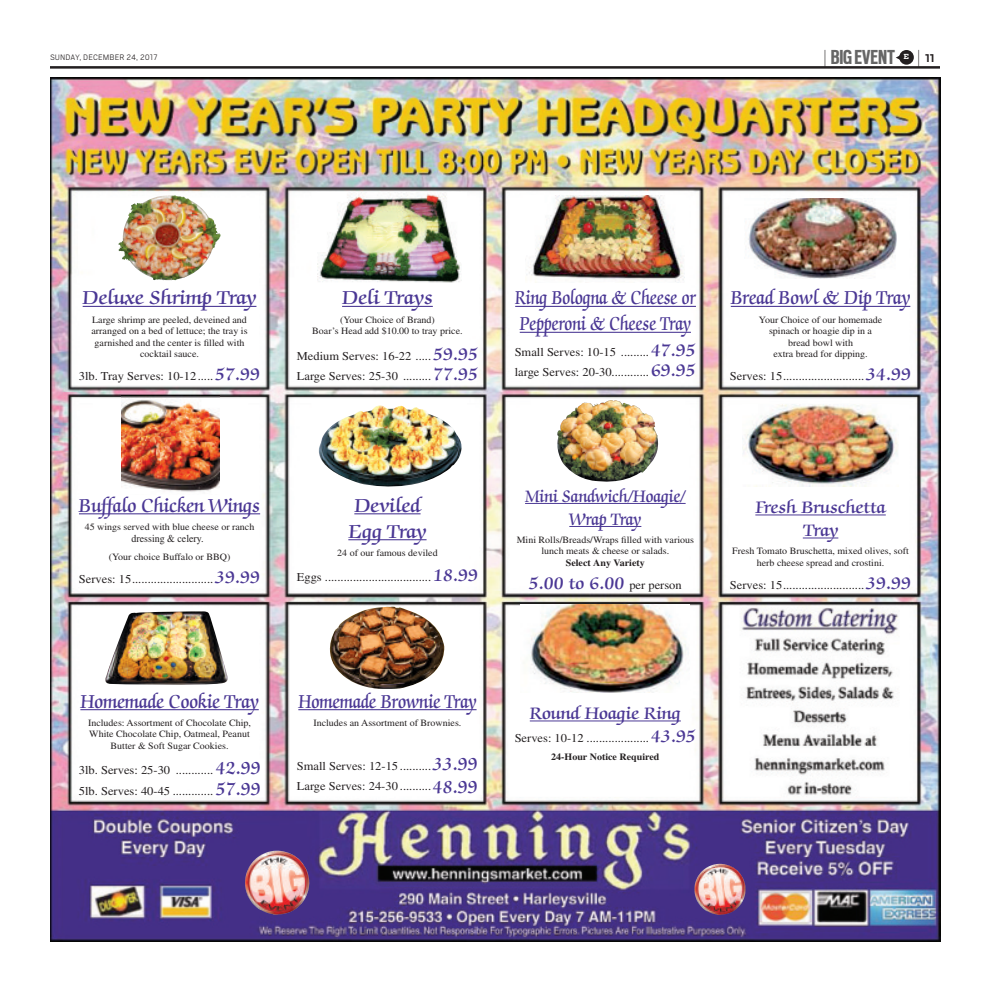
<style>
.page{position:relative;width:990px;height:990px;background:#fff}
.page>*{position:absolute;margin:0;border:0;box-sizing:border-box;transform-origin:0 0}
.t1{font:700 22.5px "Scout Cond";color:#666}
.t2{font:600 21.62px/25.9px "Zapf Chancery";color:#4a3794;scale:.81 1}
.t3{font:600 21.62px/25.9px "Zapf Chancery";color:#4a3794;scale:1.04 1}
.t4{font:600 21.62px "Zapf Chancery";color:#4a3794;scale:.84 1}
.t5{font:600 21.62px "Zapf Chancery";color:#4a3794;scale:.94 1}
.t6{font:600 21.62px "Zapf Chancery";color:#4a3794;scale:.91 1}
.t7{font:600 21.62px "Zapf Chancery";color:#4a3794;scale:.9 1}
.t8{font:600 19.88px "Zapf Chancery";color:#4a3794}
.t9{font:600 19.25px/23px "Zapf Chancery";color:#4a3794;text-align:center;scale:1.04 1}
.t10{font:600 19.25px/23px "Zapf Chancery";color:#4a3794;text-align:center;scale:.91 1}
.t11{font:700 12.5px "Cub Scout";color:#231f20}
.t12{font:12px/20.6px "Times";color:#231f20;scale:1.04 1}
.t13{font:10.62px "Times";color:#231f20;scale:.94 1}
.t14{font:9.62px/11.5px "Times";color:#231f20;text-align:center;scale:1.04 1}
.t15{font:700 9.62px "Times";color:#231f20;scale:1.04 1}
.t16{font:300 8.75px "Cub Scout";letter-spacing:.005em;color:#231f20}
.t17{font:700 6.88px "Receiver";color:#fff}
.s1{font-family:"Cub Scout";font-weight:300;font-size:21.5px;color:#231f20}
.s2{font-weight:300;font-size:21.5px}
.s3{font-family:"Zapf Chancery";font-weight:600;font-size:19.25px;color:#4a3794}
.s4{font-family:"Times";font-weight:400;font-size:12px;color:#231f20}
</style>
<div class="page">
<img style="left:50px;top:78px;width:890px;height:863px">
<hr style="left:83px;top:306px;width:173px;height:1px;background:#4a3794">
<hr style="left:80px;top:709px;width:179px;height:1px;background:#4a3794">
<hr style="left:79px;top:513px;width:181px;height:1px;background:#4a3794">
<hr style="left:755px;top:514px;width:131px;height:1px;background:#4a3794">
<hr style="left:803px;top:538px;width:35px;height:1px;background:#4a3794">
<hr style="left:731px;top:306px;width:179px;height:1px;background:#4a3794">
<hr style="left:515px;top:306px;width:181px;height:1px;background:#4a3794">
<hr style="left:520px;top:332px;width:171px;height:1px;background:#4a3794">
<img style="left:745px;top:198px;width:151px;height:80px">
<img style="left:742px;top:405px;width:157px;height:82px">
<img style="left:526px;top:196px;width:159px;height:87px">
<img style="left:686px;top:605px;width:4px;height:87px">
<img style="left:93px;top:192px;width:374px;height:207px">
<svg style="left:93px;top:399px;width:593px;height:396px"></svg>
<img style="left:317px;top:193px;width:144px;height:93px">
<img style="left:318px;top:405px;width:144px;height:82px">
<img style="left:330px;top:607px;width:115px;height:82px">
<img style="left:105px;top:611px;width:123px;height:74px">
<img style="left:557px;top:399px;width:102px;height:83px">
<img style="left:121px;top:395px;width:99px;height:100px">
<img style="left:121px;top:399px;width:99px;height:94px">
<div style="left:125px;top:534px;width:80px;height:10px;background:#fff"></div>
<img style="left:245px;top:851px;width:64px;height:64px">
<img style="left:694px;top:864px;width:52px;height:51px">
<div style="left:899px;top:50px;width:15px;height:15px;background:#231f20;border-radius:50%"></div>
<hr style="left:50px;top:66px;width:890px;height:3px;background:#231f20">
<p class="t16" style="left:50px;top:52px;width:109px">SUNDAY, DECEMBER 24, 2017</p>
<h1 class="t1" style="left:824px;top:43px;width:73px"><span class="s1">|</span> BIGEVENT</h1>
<p class="t17" style="left:904px;top:53px;width:7px">E</p>
<p class="t11" style="left:917px;top:50px;width:19px"><span class="s2">|</span> 11</p>
<h2 class="t3" style="left:83px;top:286px;width:169px">Deluxe Shrimp Tray</h2>
<p class="t14" style="left:92px;top:315px;width:152px">Large shrimp are peeled, deveined and arranged on a bed of lettuce; the tray is garnished and the center is filled with cocktail sauce.</p>
<p class="t12" style="left:79px;top:367px;width:176px">3lb. Tray Serves: 10-12.....<span class="s3">57.99</span></p>
<h2 class="t3" style="left:342px;top:286px;width:89px">Deli Trays</h2>
<p class="t14" style="left:312px;top:315px;width:146px">(Your Choice of Brand)<br>Boar’s Head add $10.00 to tray price.</p>
<p class="t12" style="left:297px;top:346px;width:176px">Medium Serves: 16-22 .....<span class="s3">59.95<br></span>Large Serves: 25-30 .........<span class="s3">77.95</span></p>
<h2 class="t2" style="left:515px;top:286px;width:224px">Ring Bologna &amp; Cheese or<br>Pepperoni &amp; Cheese Tray</h2>
<p class="t12" style="left:515px;top:343px;width:176px">Small Serves: 10-15 .........<span class="s3">47.95 </span>large Serves: 20-30............<span class="s3">69.95</span></p>
<h2 class="t7" style="left:731px;top:286px;width:201px">Bread Bowl &amp; Dip Tray</h2>
<p class="t14" style="left:759px;top:315px;width:120px">Your Choice of our homemade spinach or hoagie dip in a bread bowl with<br>extra bread for dipping.</p>
<p class="t12" style="left:730px;top:367px;width:176px">Serves: 15..........................<span class="s3">34.99</span></p>
<h2 class="t5" style="left:79px;top:494px;width:194px">Buffalo Chicken Wings</h2>
<p class="t14" style="left:85px;top:522px;width:165px">45 wings served with blue cheese or ranch dressing 7 celery.</p>
<p class="t14" style="left:109px;top:552px;width:118px">(Your choice Buffalo or BBQ)</p>
<p class="t12" style="left:79px;top:570px;width:176px">Serves: 15..........................<span class="s3">39.99</span></p>
<p class="t13" style="left:131px;top:535px;width:78px">dressing &amp; celery.</p>
<h2 class="t3" style="left:348px;top:493px;width:77px">Deviled<br>Egg Tray</h2>
<p class="t14" style="left:337px;top:548px;width:98px">24 of our famous deviled</p>
<p class="t12" style="left:297px;top:568px;width:176px">Eggs ..................................<span class="s3">18.99</span></p>
<h3 class="t10" style="left:525px;top:485px;width:178px">Mini Sandwich/Hoagie/<br>Wrap Tray</h3>
<p class="t14" style="left:517px;top:535px;width:172px">Mini Rolls/Breads/Wraps filled with various lunch meats &amp; cheese or salads.</p>
<p class="t15" style="left:566px;top:559px;width:78px">Select Any Variety</p>
<h3 class="t9" style="left:529px;top:573px;width:149px">5.00 to 6.00 <span class="s4">per person</span></h3>
<h3 class="t9" style="left:755px;top:497px;width:127px">Fresh Bruschetta<br>Tray</h3>
<p class="t14" style="left:732px;top:546px;width:171px">Fresh Tomato Bruschetta, mixed olives, soft herb cheese spread and crostini.</p>
<p class="t12" style="left:730px;top:576px;width:176px">Serves: 15..........................<span class="s3">39.99</span></p>
<h2 class="t6" style="left:80px;top:690px;width:198px">Homemade Cookie Tray</h2>
<p class="t14" style="left:88px;top:718px;width:158px">Includes: Assortment of Chocolate Chip,<br>White Chocolate Chip, Oatmeal, Peanut<br>Butter &amp; Soft Sugar Cookies.</p>
<p class="t12" style="left:79px;top:761px;width:176px">3lb. Serves: 25-30 ............<span class="s3">40.99<br></span>5lb. Serves: 40-45 .............<span class="s3">55.99</span></p>
<h2 class="t4" style="left:298px;top:690px;width:214px">Homemade Brownie Tray</h2>
<p class="t14" style="left:313px;top:718px;width:144px">Includes an Assortment of Brownies.</p>
<p class="t12" style="left:297px;top:757px;width:176px">Small Serves: 12-15 ..........<span class="s3">31.99<br></span>Large Serves: 24-30 ..........<span class="s3">46.99</span></p>
<h3 class="t8" style="left:216px;top:758px;width:46px">42.99</h3>
<h3 class="t8" style="left:433px;top:753px;width:46px">33.99</h3>
<h3 class="t8" style="left:216px;top:779px;width:46px">57.99</h3>
<h3 class="t8" style="left:433px;top:776px;width:46px">48.99</h3>
<h3 class="t9" style="left:530px;top:703px;width:147px">Round Hoagie Ring</h3>
<p class="t12" style="left:515px;top:729px;width:176px">Serves: 10-12 ....................<span class="s3">43.95</span></p>
<p class="t15" style="left:551px;top:754px;width:105px">24-Hour Notice Required</p>
</div>
